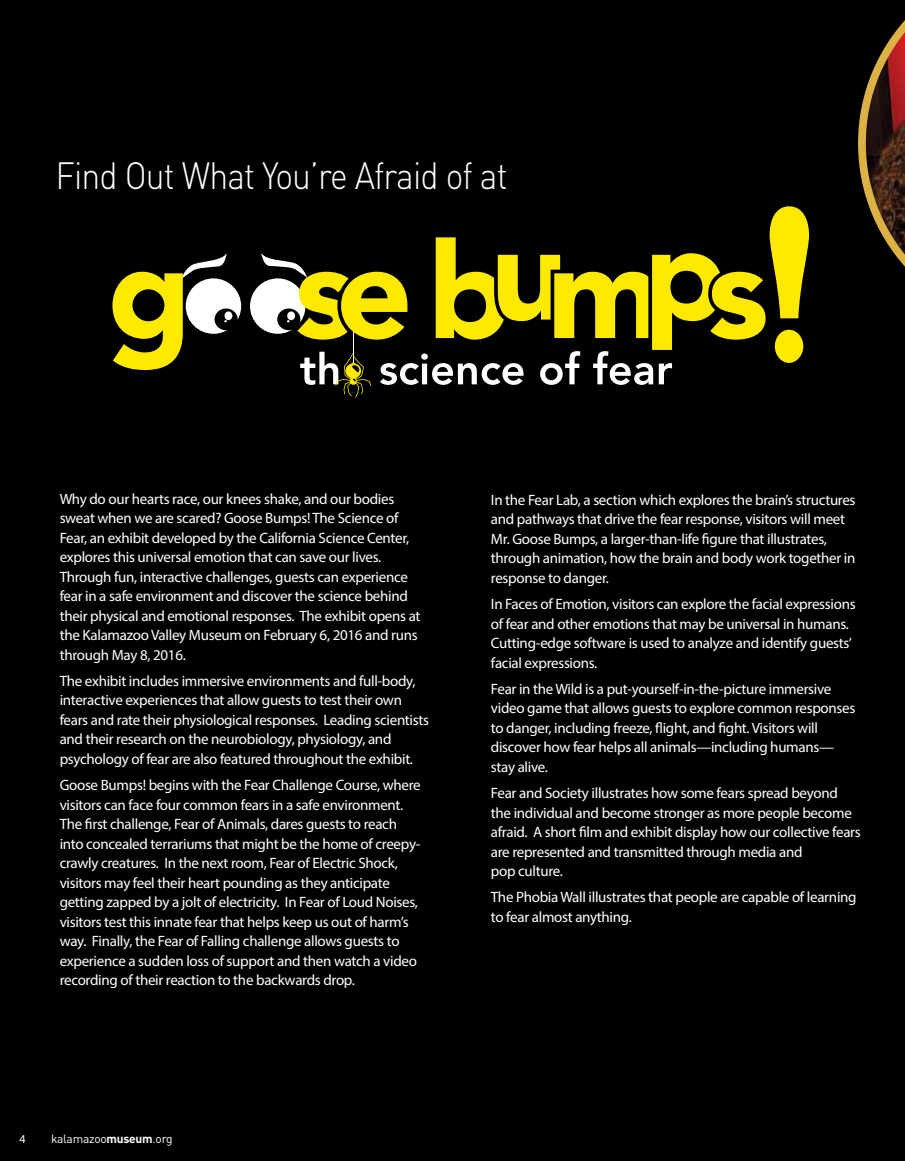
<style>
.page{position:relative;width:905px;height:1161px;background:#fff}
.page>*{position:absolute;margin:0;border:0;box-sizing:border-box;transform-origin:0 0}
.t1{font:300 37.5px "DIN Pro";letter-spacing:-.025em;color:#fff;scale:.9 1}
.t2{font:15px/19.5px "Myriad Pro";letter-spacing:-.02em;color:#fff}
.t3{font:12px "DIN Pro";letter-spacing:-.02em;color:#fff}
.t4{font:12px "Myriad Pro";color:#fff}
.s1{font-weight:700}
</style>
<div class="page">
<div style="left:0;top:0;width:904px;height:1161px;background:#000"></div>
<div style="left:186px;top:278px;width:55px;height:56px;background:#fff;border-radius:50%"></div>
<div style="left:250px;top:278px;width:55px;height:56px;background:#fff;border-radius:50%"></div>
<div style="left:214px;top:308px;width:24px;height:22px;background:#000;border-radius:50%"></div>
<div style="left:224px;top:311px;width:8px;height:9px;background:#fff;border-radius:50%"></div>
<svg style="left:261px;top:206px;width:548px;height:192px"></svg>
<svg style="left:112px;top:253px;width:115px;height:117px"></svg>
<svg style="left:858px;top:21px;width:46px;height:245px"></svg>
<h1 class="t1" style="left:56px;top:150px;width:504px">Find Out What You’re Afraid of at</h1>
<p class="t2" style="left:60px;top:489px;width:362px">Why do our hearts race, our knees shake, and our bodies sweat when we are scared? Goose Bumps! The Science of Fear, an exhibit developed by the California Science Center, explores this universal emotion that can save our lives.<br>Through fun, interactive challenges, guests can experience fear in a safe environment and discover the science behind their physical and emotional responses. The exhibit opens at the Kalamazoo Valley Museum on February 6, 2016 and runs through May 8, 2016.</p>
<p class="t2" style="left:60px;top:671px;width:371px">The exhibit includes immersive environments and full-body, interactive experiences that allow guests to test their own fears and rate their physiological responses. Leading scientists and their research on the neurobiology, physiology, and psychology of fear are also featured throughout the exhibit.</p>
<p class="t2" style="left:60px;top:775px;width:362px">Goose Bumps! begins with the Fear Challenge Course, where visitors can face four common fears in a safe environment.<br>The first challenge, Fear of Animals, dares guests to reach into concealed terrariums that might be the home of creepy&shy;crawly creatures. In the next room, Fear of Electric Shock, visitors may feel their heart pounding as they anticipate getting zapped by a jolt of electricity. In Fear of Loud Noises, visitors test this innate fear that helps keep us out of harm’s way. Finally, the Fear of Falling challenge allows guests to experience a sudden loss of support and then watch a video recording of their reaction to the backwards drop.</p>
<p class="t4" style="left:20px;top:1132px;width:8px">4</p>
<p class="t3" style="left:51px;top:1131px;width:123px">kalamazoo<span class="s1">museum</span>.org</p>
<p class="t2" style="left:491px;top:490px;width:366px">In the Fear Lab, a section which explores the brain’s structures and pathways that drive the fear response, visitors will meet Mr. Goose Bumps, a larger-than-life figure that illustrates, through animation, how the brain and body work together in response to danger.</p>
<p class="t2" style="left:491px;top:594px;width:366px">In Faces of Emotion, visitors can explore the facial expressions of fear and other emotions that may be universal in humans.<br>Cutting-edge software is used to analyze and identify guests’ facial expressions.</p>
<p class="t2" style="left:491px;top:679px;width:366px">Fear in the Wild is a put-yourself-in-the-picture immersive video game that allows guests to explore common responses to danger, including freeze, flight, and fight. Visitors will discover how fear helps all animals—including humans— stay alive.</p>
<p class="t2" style="left:491px;top:783px;width:371px">Fear and Society illustrates how some fears spread beyond the individual and become stronger as more people become afraid. A short film and exhibit display how our collective fears are represented and transmitted through media and<br>pop culture.</p>
<p class="t2" style="left:491px;top:887px;width:367px">The Phobia Wall illustrates that people are capable of learning to fear almost anything.</p>
</div>
